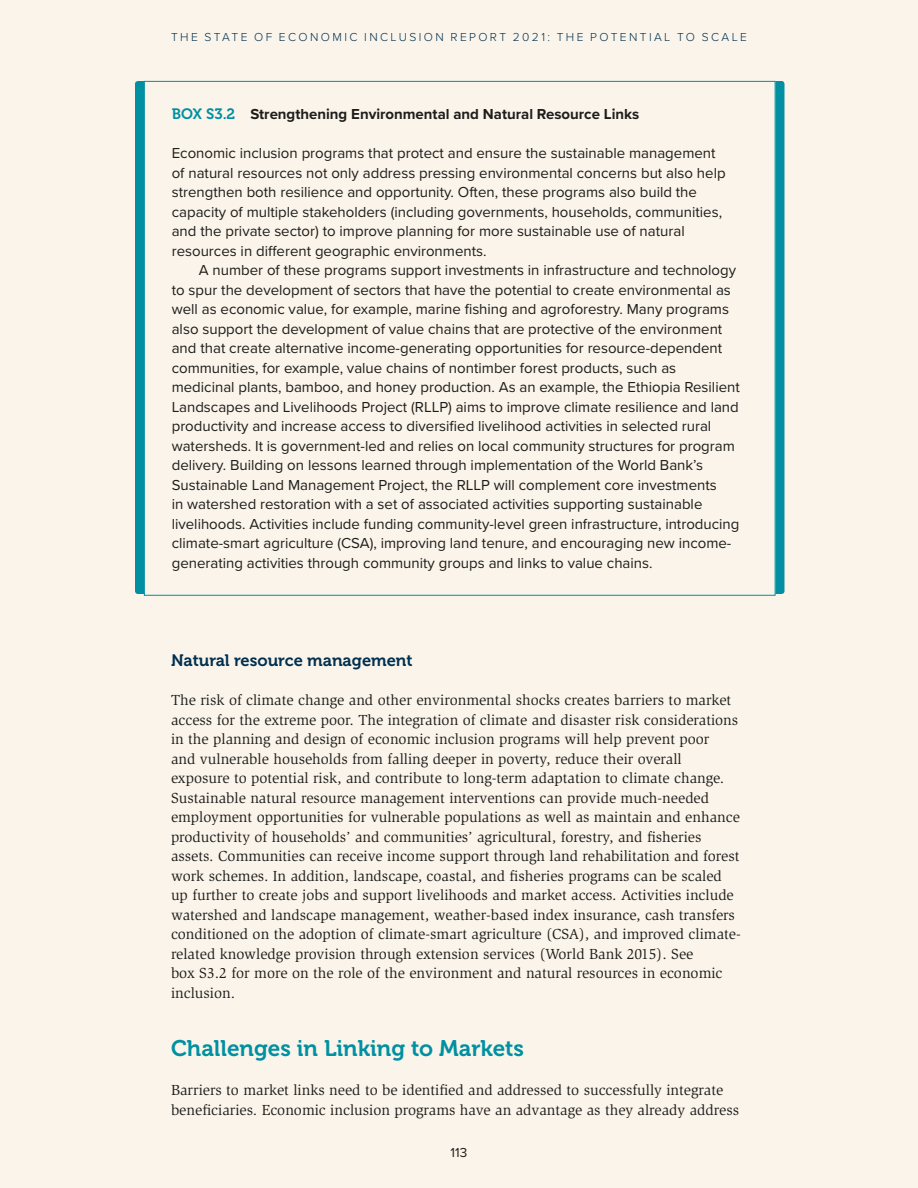
<style>
.page{position:relative;width:918px;height:1188px;background:#faf4ea}
.page>*{position:absolute;margin:0;border:0;box-sizing:border-box;transform-origin:0 0}
.t1{font:22.5px "Museo 700";color:#0090a1}
.t2{font:16.5px "Museo 700";color:#003050}
.t3{font:15px/19.5px "Proxima Nova";color:#1d1d1b}
.t4{font:15px/19.5px "Slimbach Std";color:#1d1d1b}
.t5{font:700 15px "Proxima Nova";color:#1d1d1b}
.t6{font:13.5px "Proxima Nova";color:#1d1d1b}
.t7{font:300 12px "Proxima Nova";letter-spacing:.2em;color:#003050}
.s1{font-family:"Museo 700";font-weight:400;color:#0090a1}
</style>
<div class="page">
<div style="left:135px;top:81px;width:9px;height:513px;background:#0090a1"></div>
<div style="left:776px;top:81px;width:8px;height:513px;background:#0090a1"></div>
<p class="t7" style="left:171px;top:28px;width:578px">THE STATE OF ECONOMIC INCLUSION REPORT 2021: THE POTENTIAL TO SCALE</p>
<p class="t5" style="left:172px;top:103px;width:469px"><span class="s1">BOX S3.2</span> Strengthening Environmental and Natural Resource Links</p>
<p class="t3" style="left:172px;top:143px;width:555px">Economic inclusion programs that protect and ensure the sustainable management of natural resources not only address pressing environmental concerns but also help strengthen both resilience and opportunity. Often, these programs also build the capacity of multiple stakeholders (including governments, households, communities, and the private sector) to improve planning for more sustainable use of natural resources in different geographic environments.</p>
<p class="t3" style="left:172px;top:260px;width:570px;text-indent:27px">A number of these programs support investments in infrastructure and technology to spur the development of sectors that have the potential to create environmental as well as economic value, for example, marine fishing and agroforestry. Many programs also support the development of value chains that are protective of the environment and that create alternative income-generating opportunities for resource-dependent communities, for example, value chains of nontimber forest products, such as medicinal plants, bamboo, and honey production. As an example, the Ethiopia Resilient Landscapes and Livelihoods Project (RLLP) aims to improve climate resilience and land productivity and increase access to diversified livelihood activities in selected rural watersheds. It is government-led and relies on local community structures for program delivery. Building on lessons learned through implementation of the World Bank’s Sustainable Land Management Project, the RLLP will complement core investments<br>in watershed restoration with a set of associated activities supporting sustainable livelihoods. Activities include funding community-level green infrastructure, introducing climate-smart agriculture (CSA), improving land tenure, and encouraging new income&shy;generating activities through community groups and links to value chains.</p>
<p class="t2" style="left:171px;top:651px;width:243px">Natural resource management</p>
<p class="t4" style="left:171px;top:690px;width:571px">The risk of climate change and other environmental shocks creates barriers to market access for the extreme poor. The integration of climate and disaster risk considerations in the planning and design of economic inclusion programs will help prevent poor<br>and vulnerable households from falling deeper in poverty, reduce their overall exposure to potential risk, and contribute to long-term adaptation to climate change.<br>Sustainable natural resource management interventions can provide much-needed employment opportunities for vulnerable populations as well as maintain and enhance productivity of households’ and communities’ agricultural, forestry, and fisheries assets. Communities can receive income support through land rehabilitation and forest work schemes. In addition, landscape, coastal, and fisheries programs can be scaled up further to create jobs and support livelihoods and market access. Activities include watershed and landscape management, weather-based index insurance, cash transfers conditioned on the adoption of climate-smart agriculture (CSA), and improved climate&shy;related knowledge provision through extension services (World Bank 2015). See<br>box S3.2 for more on the role of the environment and natural resources in economic inclusion.</p>
<h1 class="t1" style="left:171px;top:1036px;width:355px">Challenges in Linking to Markets</h1>
<p class="t4" style="left:171px;top:1080px;width:570px">Barriers to market links need to be identified and addressed to successfully integrate beneficiaries. Economic inclusion programs have an advantage as they already address</p>
<p class="t6" style="left:451px;top:1142px;width:18px">113</p>
</div>
